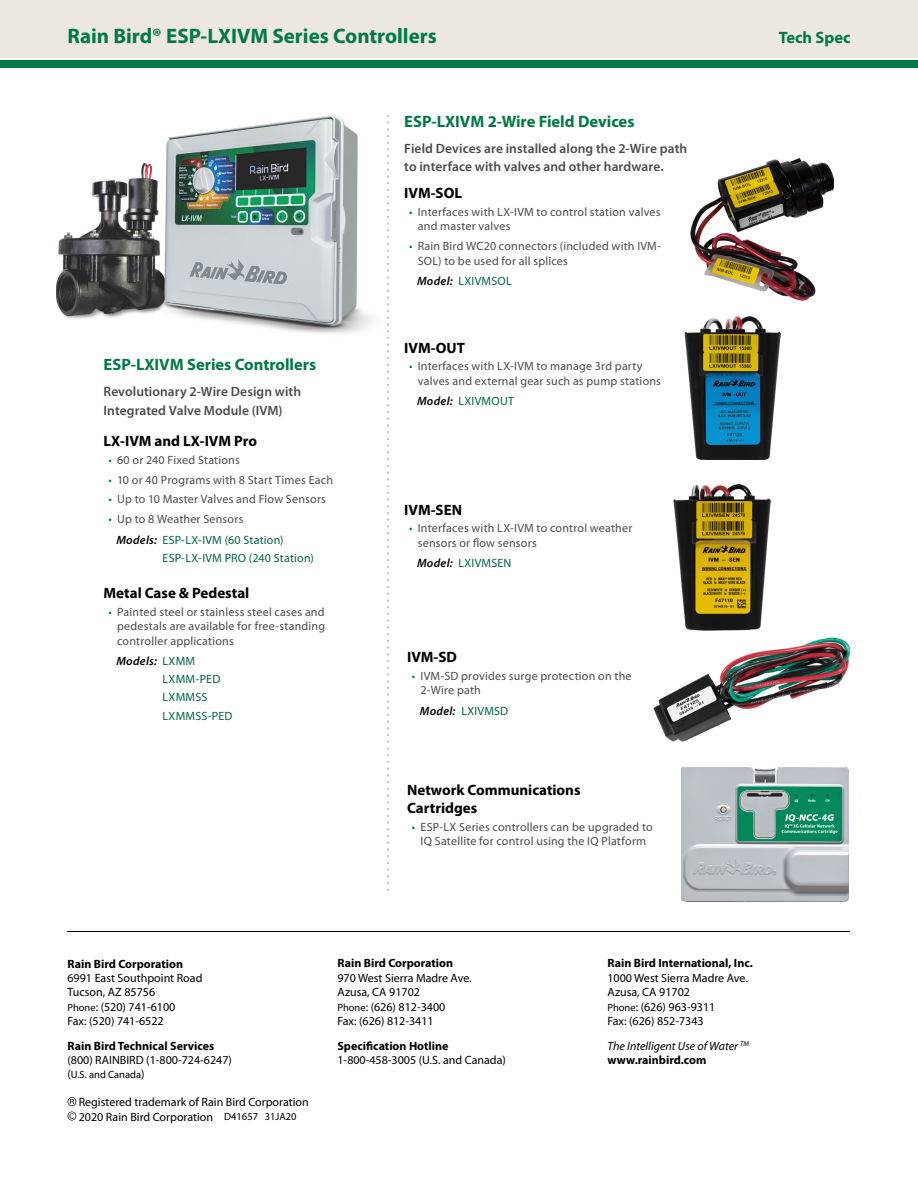
<style>
.page{position:relative;width:918px;height:1188px;background:#fff}
.page>*{position:absolute;margin:0;border:0;box-sizing:border-box;transform-origin:0 0}
.t1{font:700 21px "Myriad Pro";color:#007a45}
.t2{font:700 16.5px "Myriad Pro";color:#007a45}
.t3{font:700 15px/18px "Myriad Pro";color:#000}
.t4{font:600 13.5px/18.8px "Myriad Pro";letter-spacing:.005em;color:#4b4b4d}
.t5{font:12px/14.4px "Myriad Pro";letter-spacing:.02em;color:#4b4b4d}
.t6{font:12px/14.4px "Myriad Pro";color:#000}
.t7{font:12px/18.3px "Myriad Pro";letter-spacing:.02em;color:#006548}
.t8{font:700 12px "Myriad Pro";color:#000}
.t9{font:italic 12px/14.4px "Myriad Pro";color:#000}
.t10{font:10.5px "Myriad Pro";color:#000}
.s1{color:#007a45}
.s2{color:#4b4b4d}
.s3{font-weight:600;font-style:italic;color:#000}
.s4{font-size:10.5px}
.s5{font-size:12px}
.s6{font-weight:700;font-style:normal}
</style>
<div class="page">
<hr style="left:68px;top:932px;width:782px;height:1px;background:#000">
<div style="left:0;top:0;width:918px;height:58px;background:#ede8df"></div>
<div style="left:0;top:60px;width:918px;height:8px;background:#007a45"></div>
<svg style="left:67px;top:1097px;width:9px;height:9px"></svg>
<svg style="left:68px;top:1112px;width:8px;height:8px"></svg>
<svg style="left:387px;top:115px;width:2px;height:776px"></svg>
<img style="left:56px;top:116px;width:317px;height:218px">
<img style="left:681px;top:767px;width:168px;height:134px">
<img style="left:684px;top:317px;width:96px;height:143px">
<img style="left:653px;top:637px;width:197px;height:104px">
<img style="left:674px;top:484px;width:97px;height:146px">
<img style="left:691px;top:159px;width:143px;height:142px">
<h1 class="t1" style="left:68px;top:24px;width:371px">Rain Bird® ESP-LXIVM Series Controllers</h1>
<h2 class="t2" style="left:779px;top:28px;width:73px">Tech Spec</h2>
<h2 class="t2" style="left:104px;top:356px;width:214px">ESP-LXIVM Series Controllers</h2>
<p class="t4" style="left:104px;top:382px;width:199px">Revolutionary 2-Wire Design with<br>Integrated Valve Module (IVM)</p>
<p class="t3" style="left:104px;top:432px;width:155px">LX-IVM and LX-IVM Pro</p>
<p class="t5" style="left:109px;top:453px;width:133px"><span class="s1">•</span> 60 or 240 Fixed Stations</p>
<p class="t5" style="left:109px;top:473px;width:226px"><span class="s1">•</span> 10 or 40 Programs with 8 Start Times Each</p>
<p class="t5" style="left:109px;top:492px;width:219px"><span class="s1">•</span> Up to 10 Master Valves and Flow Sensors</p>
<p class="t7" style="left:116px;top:509px;width:169px;line-height:20.4px;text-indent:-8px"><span class="s1">•</span> <span class="s2">Up to 8 Weather Sensors<br></span><span class="s3">Models:</span> ESP-LX-IVM (60 Station)</p>
<p class="t7" style="left:163px;top:549px;width:153px">ESP-LX-IVM PRO (240 Station)</p>
<p class="t3" style="left:104px;top:584px;width:147px">Metal Case &amp; Pedestal</p>
<p class="t5" style="left:117px;top:605px;width:210px;text-align:justify;text-indent:-9px"><span class="s1">•</span> Painted steel or stainless steel cases and pedestals are available for free-standing controller applications</p>
<p class="t7" style="left:163px;top:652px;width:71px;text-indent:-46px"><span class="s3">Models:</span> LXMM<br>LXMM-PED<br>LXMMSS<br>LXMMSS-PED</p>
<h2 class="t2" style="left:404px;top:112px;width:232px">ESP-LXIVM 2-Wire Field Devices</h2>
<p class="t4" style="left:404px;top:139px;width:284px">Field Devices are installed along the 2-Wire path to interface with valves and other hardware.</p>
<p class="t3" style="left:404px;top:184px;width:59px">IVM-SOL</p>
<p class="t5" style="left:418px;top:205px;width:244px;text-indent:-9px"><span class="s1">•</span> Interfaces with LX-IVM to control station valves and master valves</p>
<p class="t5" style="left:418px;top:239px;width:245px;text-indent:-9px"><span class="s1">•</span> Rain Bird WC20 connectors (included with IVM-<br>SOL) to be used for all splices</p>
<p class="t7" style="left:417px;top:272px;width:96px"><span class="s3">Model:</span> LXIVMSOL</p>
<p class="t3" style="left:404px;top:339px;width:62px">IVM-OUT</p>
<p class="t5" style="left:418px;top:359px;width:245px;text-indent:-9px"><span class="s1">•</span> Interfaces with LX-IVM to manage 3rd party valves and external gear such as pump stations</p>
<p class="t7" style="left:417px;top:392px;width:98px"><span class="s3">Model:</span> LXIVMOUT</p>
<p class="t3" style="left:404px;top:501px;width:59px">IVM-SEN</p>
<p class="t5" style="left:418px;top:521px;width:216px;text-indent:-9px"><span class="s1">•</span> Interfaces with LX-IVM to control weather sensors or flow sensors</p>
<p class="t7" style="left:417px;top:554px;width:96px"><span class="s3">Model:</span> LXIVMSEN</p>
<p class="t3" style="left:407px;top:648px;width:51px">IVM-SD</p>
<p class="t5" style="left:421px;top:669px;width:212px;text-indent:-9px"><span class="s1">•</span> IVM-SD provides surge protection on the<br>2-Wire path</p>
<p class="t7" style="left:420px;top:702px;width:90px"><span class="s3">Model:</span> LXIVMSD</p>
<p class="t3" style="left:407px;top:781px;width:175px">Network Communications<br>Cartridges</p>
<p class="t5" style="left:412px;top:820px;width:242px;text-align:center"><span class="s1">•</span> ESP-LX Series controllers can be upgraded to<br>IQ Satellite for control using the IQ Platform</p>
<p class="t8" style="left:68px;top:957px;width:117px">Rain Bird Corporation</p>
<p class="t6" style="left:68px;top:971px;width:136px">6991 East Southpoint Road<br>Tucson, AZ 85756<br><span class="s4">Phone</span>: (520) 741-6100<br>Fax: (520) 741-6522</p>
<p class="t8" style="left:68px;top:1039px;width:148px">Rain Bird Technical Services</p>
<p class="t6" style="left:68px;top:1053px;width:166px">(800) RAINBIRD (1-800-724-6247)</p>
<p class="t10" style="left:68px;top:1069px;width:79px"><span class="s5">(</span>U.S. and Canada<span class="s5">)</span></p>
<p class="t6" style="left:79px;top:1095px;width:231px">Registered trademark of Rain Bird Corporation<br>2020 Rain Bird Corporation <span class="s4">D41657 31JA20</span></p>
<p class="t8" style="left:337px;top:957px;width:117px">Rain Bird Corporation</p>
<p class="t6" style="left:337px;top:971px;width:136px">970 West Sierra Madre Ave.<br>Azusa, CA 91702<br><span class="s4">Phone</span>: (626) 812-3400<br>Fax: (626) 812-3411</p>
<p class="t8" style="left:338px;top:1039px;width:113px">Specification Hotline</p>
<p class="t6" style="left:338px;top:1053px;width:170px">1-800-458-3005 (U.S. and Canada)</p>
<p class="t8" style="left:608px;top:957px;width:147px">Rain Bird International, Inc.</p>
<p class="t6" style="left:608px;top:971px;width:142px">1000 West Sierra Madre Ave.<br>Azusa, CA 91702<br><span class="s4">Phone</span>: (626) 963-9311<br>Fax: (626) 852-7343</p>
<p class="t9" style="left:608px;top:1039px;width:143px">The Intelligent Use of Water <sup>TM </sup><span class="s6">www.rainbird.com</span></p>
</div>
